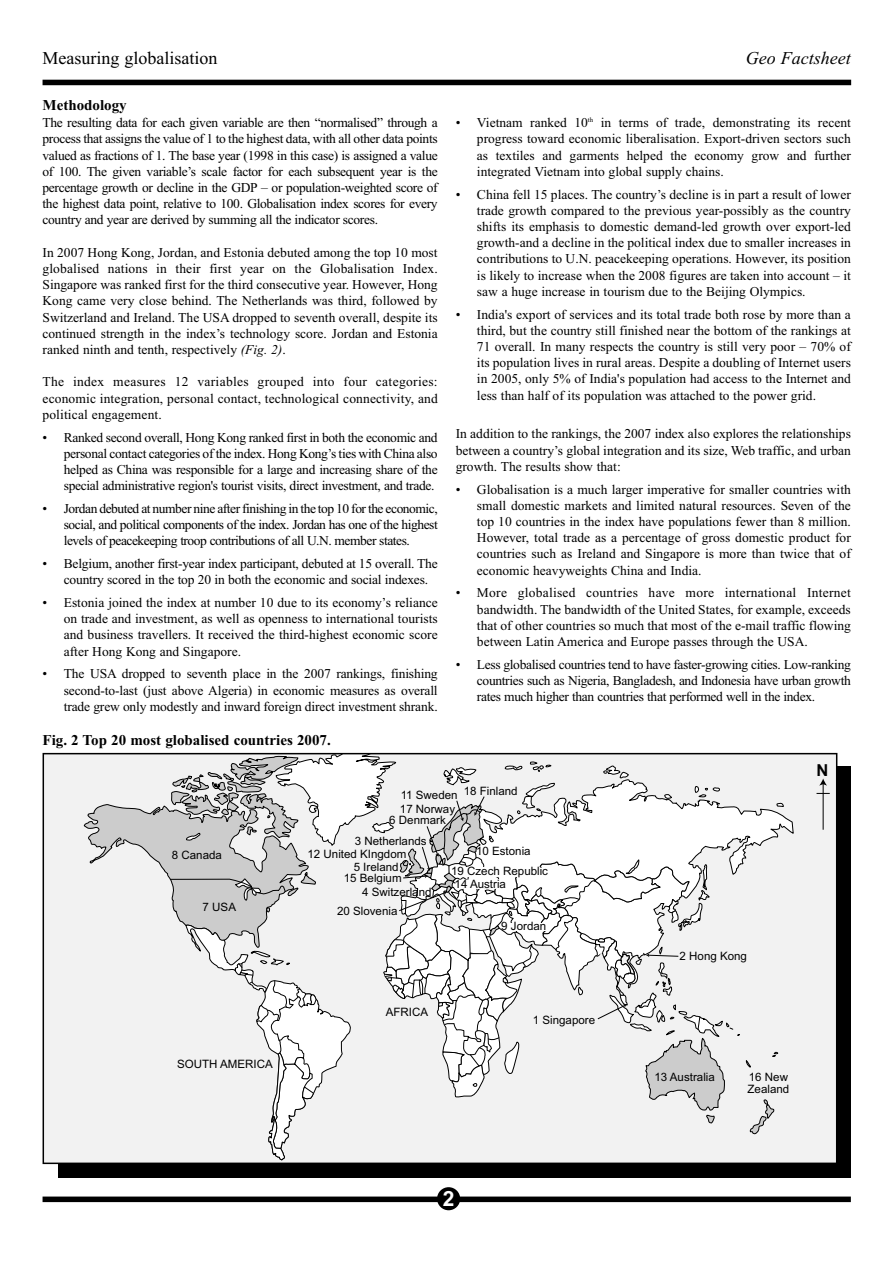
<style>
.page{position:relative;width:893px;height:1263px;background:#fff}
.page>*{position:absolute;margin:0;border:0;box-sizing:border-box;transform-origin:0 0}
.t1{font:700 21px "Arial";color:#fff}
.t2{font:18px "Times New Roman";color:#000}
.t3{font:italic 18px "Times New Roman";color:#000}
.t4{font:700 16.5px "Arial";color:#000}
.t5{font:700 15px "Times New Roman";color:#000}
.t6{font:13.5px/16.2px "Times New Roman";color:#000;text-align:justify}
.t7{font:11.55px/11.6px "Arial";color:#000}
.s1{font-style:italic}
</style>
<div class="page">
<div style="left:58px;top:766px;width:792px;height:412px;background:#000"></div>
<div style="left:43px;top:1197px;width:807px;height:5px;background:#000"></div>
<div style="left:437px;top:1187px;width:23px;height:23px;background:#000;border-radius:50%"></div>
<div style="left:43px;top:80px;width:808px;height:5px;background:#000"></div>
<div style="left:44px;top:754px;width:792px;height:409px;background:#f2f2f2"></div>
<hr style="left:822px;top:784px;width:1px;height:46px;background:#000">
<svg style="left:819px;top:779px;width:8px;height:7px"></svg>
<svg style="left:816px;top:793px;width:13px;height:1px"></svg>
<svg style="left:83px;top:752px;width:711px;height:409px"></svg>
<div style="left:43px;top:753px;width:794px;height:411px;border:2px solid #000"></div>
<h2 class="t2" style="left:43px;top:51px;width:176px">Measuring globalisation</h2>
<h2 class="t3" style="left:745px;top:52px;width:106px">Geo Factsheet</h2>
<p class="t5" style="left:43px;top:100px;width:86px">Methodology</p>
<p class="t6" style="left:43px;top:116px;width:396px">The resulting data for each given variable are then “normalised” through a process that assigns the value of 1 to the highest data, with all other data points valued as fractions of 1. The base year (1998 in this case) is assigned a value of 100. The given variable’s scale factor for each subsequent year is the percentage growth or decline in the GDP – or population-weighted score of the highest data point, relative to 100. Globalisation index scores for every country and year are derived by summing all the indicator scores.</p>
<p class="t6" style="left:43px;top:245px;width:397px">In 2007 Hong Kong, Jordan, and Estonia debuted among the top 10 most globalised nations in their first year on the Globalisation Index.<br>Singapore was ranked first for the third consecutive year. However, Hong Kong came very close behind. The Netherlands was third, followed by Switzerland and Ireland. The USA dropped to seventh overall, despite its continued strength in the index’s technology score. Jordan and Estonia ranked ninth and tenth, respectively <span class="s1">(Fig. 2)</span>.</p>
<p class="t6" style="left:43px;top:375px;width:397px">The index measures 12 variables grouped into four categories: economic integration, personal contact, technological connectivity, and political engagement.</p>
<p class="t6" style="left:64px;top:430px;width:375px;text-indent:-21px">• Ranked second overall, Hong Kong ranked first in both the economic and personal contact categories of the index. Hong Kong’s ties with China also helped as China was responsible for a large and increasing share of the special administrative region's tourist visits, direct investment, and trade.</p>
<p class="t6" style="left:64px;top:502px;width:375px;text-indent:-21px">• Jordan debuted at number nine after finishing in the top 10 for the economic, social, and political components of the index. Jordan has one of the highest levels of peacekeeping troop contributions of all U.N. member states.</p>
<p class="t6" style="left:64px;top:557px;width:375px;text-indent:-21px">• Belgium, another first-year index participant, debuted at 15 overall. The country scored in the top 20 in both the economic and social indexes.</p>
<p class="t6" style="left:64px;top:596px;width:375px;text-indent:-21px">• Estonia joined the index at number 10 due to its economy’s reliance on trade and investment, as well as openness to international tourists and business travellers. It received the third-highest economic score after Hong Kong and Singapore.</p>
<p class="t6" style="left:64px;top:667px;width:375px;text-indent:-21px">• The USA dropped to seventh place in the 2007 rankings, finishing second-to-last (just above Algeria) in economic measures as overall trade grew only modestly and inward foreign direct investment shrank.</p>
<p class="t5" style="left:43px;top:735px;width:290px">Fig. 2 Top 20 most globalised countries 2007.</p>
<p class="t6" style="left:477px;top:116px;width:375px;text-indent:-21px">• Vietnam ranked 10<sup>th</sup> in terms of trade, demonstrating its recent progress toward economic liberalisation. Export-driven sectors such as textiles and garments helped the economy grow and further integrated Vietnam into global supply chains.</p>
<p class="t6" style="left:477px;top:187px;width:375px;text-indent:-21px">• China fell 15 places. The country’s decline is in part a result of lower trade growth compared to the previous year-possibly as the country shifts its emphasis to domestic demand-led growth over export-led growth-and a decline in the political index due to smaller increases in contributions to U.N. peacekeeping operations. However, its position is likely to increase when the 2008 figures are taken into account – it saw a huge increase in tourism due to the Beijing Olympics.</p>
<p class="t6" style="left:477px;top:307px;width:375px;text-indent:-21px">• India's export of services and its total trade both rose by more than a third, but the country still finished near the bottom of the rankings at 71 overall. In many respects the country is still very poor – 70% of its population lives in rural areas. Despite a doubling of Internet users in 2005, only 5% of India's population had access to the Internet and less than half of its population was attached to the power grid.</p>
<p class="t6" style="left:455px;top:427px;width:396px">In addition to the rankings, the 2007 index also explores the relationships between a country’s global integration and its size, Web traffic, and urban growth. The results show that:</p>
<p class="t6" style="left:477px;top:482px;width:375px;text-indent:-21px">• Globalisation is a much larger imperative for smaller countries with small domestic markets and limited natural resources. Seven of the top 10 countries in the index have populations fewer than 8 million.<br>However, total trade as a percentage of gross domestic product for countries such as Ireland and Singapore is more than twice that of economic heavyweights China and India.</p>
<p class="t6" style="left:477px;top:586px;width:375px;text-indent:-21px">• More globalised countries have more international Internet bandwidth. The bandwidth of the United States, for example, exceeds that of other countries so much that most of the e-mail traffic flowing between Latin America and Europe passes through the USA.</p>
<p class="t6" style="left:477px;top:657px;width:375px;text-indent:-21px">• Less globalised countries tend to have faster-growing cities. Low-ranking countries such as Nigeria, Bangladesh, and Indonesia have urban growth rates much higher than countries that performed well in the index.</p>
<p class="t4" style="left:816px;top:764px;width:13px">N</p>
<p class="t7" style="left:400px;top:787px;width:118px">11 Sweden 18 Finland</p>
<p class="t7" style="left:172px;top:851px;width:52px">8 Canada</p>
<p class="t7" style="left:203px;top:903px;width:35px">7 USA</p>
<p class="t7" style="left:177px;top:1059px;width:97px">SOUTH AMERICA</p>
<p class="t7" style="left:400px;top:805px;width:57px">17 Norway</p>
<p class="t7" style="left:355px;top:811px;width:93px;line-height:20.9px;text-indent:35px">6 Denmark<br>3 Netherlands</p>
<p class="t7" style="left:307px;top:849px;width:100px">12 United KIngdom</p>
<p class="t7" style="left:476px;top:847px;width:56px">10 Estonia</p>
<p class="t7" style="left:353px;top:862px;width:46px">5 Ireland</p>
<p class="t7" style="left:344px;top:874px;width:59px">15 Belgium</p>
<p class="t7" style="left:337px;top:883px;width:96px;line-height:19px;text-indent:25px">4 Switzerland<br>20 Slovenia</p>
<p class="t7" style="left:454px;top:866px;width:95px;line-height:13.2px;text-indent:-4px">19 Czech Republic<br>14 Austria</p>
<p class="t7" style="left:501px;top:922px;width:46px">9 Jordan</p>
<p class="t7" style="left:386px;top:1007px;width:44px">AFRICA</p>
<p class="t7" style="left:533px;top:1016px;width:64px">1 Singapore</p>
<h1 class="t1" style="left:443px;top:1191px;width:13px">2</h1>
<p class="t7" style="left:679px;top:952px;width:69px">2 Hong Kong</p>
<p class="t7" style="left:654px;top:1073px;width:62px">13 Australia</p>
<p class="t7" style="left:747px;top:1073px;width:43px">16 New<br>Zealand</p>
</div>
